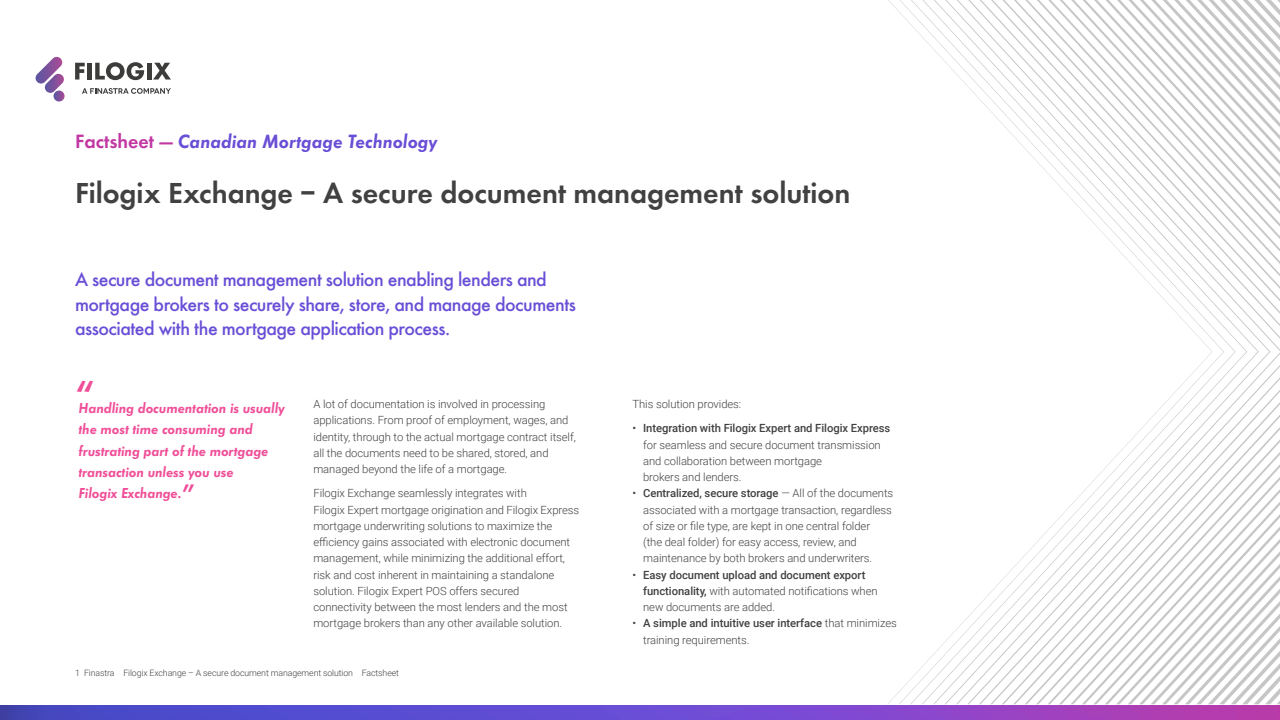
<style>
.page{position:relative;width:1280px;height:720px;background:#fff}
.page>*{position:absolute;margin:0;border:0;box-sizing:border-box;transform-origin:0 0}
.t1{font:600 40px "Futura EF";color:#f04e98}
.t2{font:600 30px "Futura EF";color:#414141}
.t3{font:500 20px/24.4px "Futura EF";letter-spacing:-.025em;color:#694ed6}
.t4{font:italic 600 20px "Futura EF";color:#694ed6}
.t5{font:italic 600 15px/21.2px "Futura EF";letter-spacing:-.005em;color:#f04e98}
.t6{font:300 11.25px/16.2px "Roboto";letter-spacing:-.005em;color:#414141}
.t7{font:300 8.75px "Roboto";letter-spacing:-.01em;color:#414141}
.s1{font-style:normal;color:#c137a2}
.s2{font-style:normal;font-size:27.5px}
.s3{font-weight:400}
.s4{font-weight:500}
</style>
<div class="page">
<svg style="left:0;top:705px;width:1280px;height:15px;background:#7348c8"></svg>
<svg style="left:1036px;top:0;width:12px;height:704px"></svg>
<svg style="left:1048px;top:0;width:11px;height:704px"></svg>
<svg style="left:1059px;top:0;width:11px;height:704px"></svg>
<svg style="left:1070px;top:0;width:12px;height:704px"></svg>
<svg style="left:1082px;top:0;width:11px;height:704px"></svg>
<svg style="left:1093px;top:0;width:12px;height:704px"></svg>
<svg style="left:1105px;top:0;width:11px;height:704px"></svg>
<svg style="left:1116px;top:0;width:12px;height:704px"></svg>
<svg style="left:1128px;top:0;width:11px;height:704px"></svg>
<svg style="left:1139px;top:0;width:12px;height:704px"></svg>
<svg style="left:1151px;top:0;width:11px;height:704px"></svg>
<svg style="left:1162px;top:0;width:11px;height:704px"></svg>
<svg style="left:1173px;top:0;width:12px;height:704px"></svg>
<svg style="left:1185px;top:0;width:11px;height:704px"></svg>
<svg style="left:1196px;top:0;width:12px;height:704px"></svg>
<svg style="left:1208px;top:0;width:11px;height:704px"></svg>
<svg style="left:1219px;top:0;width:12px;height:704px"></svg>
<svg style="left:1231px;top:0;width:49px;height:704px"></svg>
<svg style="left:36px;top:57px;width:29px;height:45px"></svg>
<svg style="left:82px;top:88px;width:89px;height:6px"></svg>
<svg style="left:75px;top:63px;width:10px;height:17px"></svg>
<div style="left:87px;top:63px;width:5px;height:17px;background:#3c3c3b"></div>
<svg style="left:95px;top:62px;width:49px;height:18px"></svg>
<hr style="left:147px;top:63px;width:4px;height:17px;background:#3c3c3b">
<svg style="left:153px;top:63px;width:18px;height:17px"></svg>
<h3 class="t4" style="left:75px;top:130px;width:364px"><span class="s1">Factsheet —</span> Canadian Mortgage Technology</h3>
<h2 class="t2" style="left:75px;top:175px;width:777px">Filogix Exchange – A secure document management solution</h2>
<h3 class="t3" style="left:75px;top:267px;width:502px">A secure document management solution enabling lenders and mortgage brokers to securely share, store, and manage documents associated with the mortgage application process.</h3>
<h1 class="t1" style="left:75px;top:371px;width:21px">“</h1>
<h3 class="t5" style="left:79px;top:398px;width:208px">Handling documentation is usually the most time consuming and frustrating part of the mortgage transaction unless you use<br>Filogix Exchange.<span class="s2">”</span></h3>
<p class="t6" style="left:313px;top:396px;width:264px">A lot of documentation is involved in processing applications. From proof of employment, wages, and identity, through to the actual mortgage contract itself, all the documents need to be shared, stored, and managed beyond the life of a mortgage.</p>
<p class="t6" style="left:313px;top:485px;width:267px">Filogix Exchange seamlessly integrates with<br>Filogix Expert mortgage origination and Filogix Express mortgage underwriting solutions to maximize the efficiency gains associated with electronic document management, while minimizing the additional effort, risk and cost inherent in maintaining a standalone solution. Filogix Expert POS offers secured connectivity between the most lenders and the most mortgage brokers than any other available solution.</p>
<p class="t7" style="left:75px;top:667px;width:326px">1 Finastra Filogix Exchange – A secure document management solution Factsheet</p>
<p class="t6" style="left:633px;top:396px;width:110px">This solution provides:</p>
<p class="t6" style="left:643px;top:420px;width:249px;text-indent:-11px"><span class="s3">•</span> <span class="s4">Integration with Filogix Expert and Filogix Express </span>for seamless and secure document transmission and collaboration between mortgage<br>brokers and lenders.</p>
<p class="t6" style="left:643px;top:485px;width:252px;text-indent:-11px"><span class="s3">•</span> <span class="s4">Centralized, secure storage</span> — All of the documents associated with a mortgage transaction, regardless of size or file type, are kept in one central folder<br>(the deal folder) for easy access, review, and maintenance by both brokers and underwriters.</p>
<p class="t6" style="left:643px;top:566px;width:236px;text-indent:-11px"><span class="s3">•</span> <span class="s4">Easy document upload and document export functionality,</span> with automated notifications when new documents are added.</p>
<p class="t6" style="left:643px;top:615px;width:255px;text-indent:-11px"><span class="s3">•</span> <span class="s4">A simple and intuitive user interface</span> that minimizes training requirements.</p>
</div>
